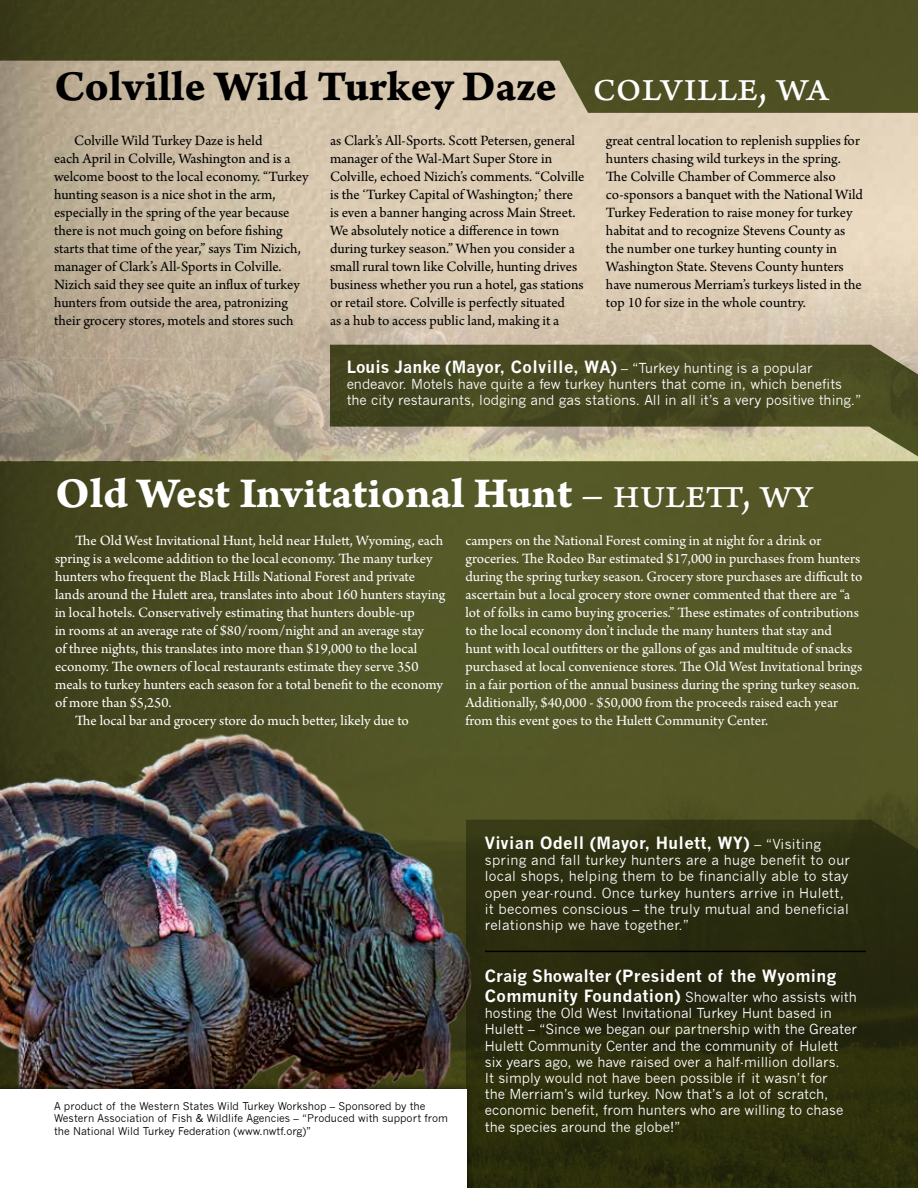
<style>
.page{position:relative;width:918px;height:1188px;background:#fff}
.page>*{position:absolute;margin:0;border:0;box-sizing:border-box;transform-origin:0 0}
.t1{font:45px "Arno Pro Bold Caption";color:#000}
.t2{font:45px "Arno Pro Bold Caption";letter-spacing:-.005em;color:#fff}
.t3{font:700 16.5px "News Gothic";letter-spacing:.02em;color:#fff}
.t4{font:15px/18px "Arno Pro";letter-spacing:-.005em;color:#fff}
.t5{font:15px/18px "Arno Pro";letter-spacing:-.005em;color:#000}
.t6{font:13.5px/16.2px "News Gothic";color:#fff}
.t7{font:13.5px/16.2px "News Gothic";letter-spacing:.02em;color:#fff}
.t8{font:10.5px/12.6px "News Gothic";color:#000}
.s1{font-family:"Arno Pro";color:#fff}
.s2{font-weight:400;font-size:13.5px}
.s3{font-family:"Arno Pro"}
.s4{font-weight:700;font-size:16.5px}
</style>
<div class="page">
<div style="left:0;top:461px;width:918px;height:727px;background:linear-gradient(to right,#44461f,#5a5d2a)"></div>
<svg style="left:570px;top:820px;width:348px;height:368px;background:#2a2c0d"></svg>
<img style="left:0;top:237px;width:918px;height:224px">
<svg style="left:0;top:0;width:918px;height:113px;background:#706c46"></svg>
<hr style="left:485px;top:951px;width:381px;height:1px;background:#000">
<img style="left:0;top:702px;width:570px;height:486px">
<div style="left:0;top:1082px;width:475px;height:106px;background:#000;opacity:.75"></div>
<div style="left:0;top:1090px;width:466px;height:98px;background:#fff"></div>
<svg style="left:330px;top:345px;width:588px;height:111px;background:#6a6943"></svg>
<h1 class="t1" style="left:54px;top:59px;width:777px">Colville Wild Turkey Daze <span class="s1">colville, wa</span></h1>
<p class="t5" style="left:54px;top:133px;width:257px;text-indent:20px">Colville Wild Turkey Daze is held<br>each April in Colville, Washington and is a welcome boost to the local economy. “Turkey hunting season is a nice shot in the arm, especially in the spring of the year because there is not much going on before fishing starts that time of the year,” says Tim Nizich, manager of Clark’s All-Sports in Colville.<br>Nizich said they see quite an influx of turkey hunters from outside the area, patronizing their grocery stores, motels and stores such</p>
<p class="t5" style="left:330px;top:133px;width:256px">as Clark’s All-Sports. Scott Petersen, general manager of the Wal-Mart Super Store in Colville, echoed Nizich’s comments. “Colville is the ‘Turkey Capital of Washington;’ there is even a banner hanging across Main Street.<br>We absolutely notice a difference in town during turkey season.” When you consider a small rural town like Colville, hunting drives business whether you run a hotel, gas stations or retail store. Colville is perfectly situated<br>as a hub to access public land, making it a</p>
<p class="t5" style="left:606px;top:133px;width:259px">great central location to replenish supplies for hunters chasing wild turkeys in the spring.<br>The Colville Chamber of Commerce also co-sponsors a banquet with the National Wild Turkey Federation to raise money for turkey habitat and to recognize Stevens County as the number one turkey hunting county in Washington State. Stevens County hunters have numerous Merriam’s turkeys listed in the top 10 for size in the whole country.</p>
<p class="t3" style="left:347px;top:357px;width:467px">Louis Janke (Mayor, Colville, WA) <span class="s2">– “Turkey hunting is a popular</span></p>
<p class="t6" style="left:347px;top:376px;width:516px">endeavor. Motels have quite a few turkey hunters that come in, which benefits the city restaurants, lodging and gas stations. All in all it’s a very positive thing.”</p>
<h1 class="t2" style="left:55px;top:466px;width:760px">Old West Invitational Hunt <span class="s3">– hulett, wy</span></h1>
<p class="t4" style="left:465px;top:533px;width:399px">campers on the National Forest coming in at night for a drink or groceries. The Rodeo Bar estimated $17,000 in purchases from hunters during the spring turkey season. Grocery store purchases are difficult to ascertain but a local grocery store owner commented that there are “a lot of folks in camo buying groceries.” These estimates of contributions to the local economy don’t include the many hunters that stay and<br>hunt with local outfitters or the gallons of gas and multitude of snacks purchased at local convenience stores. The Old West Invitational brings in a fair portion of the annual business during the spring turkey season.<br>Additionally, $40,000 - $50,000 from the proceeds raised each year from this event goes to the Hulett Community Center.</p>
<p class="t4" style="left:75px;top:533px;width:369px">The Old West Invitational Hunt, held near Hulett, Wyoming, each</p>
<p class="t4" style="left:55px;top:551px;width:379px">spring is a welcome addition to the local economy. The many turkey</p>
<p class="t4" style="left:55px;top:569px;width:362px">hunters who frequent the Black Hills National Forest and private</p>
<p class="t4" style="left:55px;top:587px;width:392px">lands around the Hulett area, translates into about 160 hunters staying</p>
<p class="t4" style="left:55px;top:605px;width:361px">in local hotels. Conservatively estimating that hunters double-up</p>
<p class="t4" style="left:55px;top:623px;width:371px">in rooms at an average rate of $80/room/night and an average stay</p>
<p class="t4" style="left:55px;top:641px;width:364px">of three nights, this translates into more than $19,000 to the local</p>
<p class="t4" style="left:55px;top:659px;width:365px">economy. The owners of local restaurants estimate they serve 350</p>
<p class="t4" style="left:55px;top:677px;width:390px">meals to turkey hunters each season for a total benefit to the economy</p>
<p class="t4" style="left:55px;top:695px;width:118px">of more than $5,250.</p>
<p class="t4" style="left:75px;top:713px;width:335px">The local bar and grocery store do much better, likely due to</p>
<p class="t8" style="left:54px;top:1100px;width:396px">A product of the Western States Wild Turkey Workshop – Sponsored by the<br>Western Association of Fish &amp; Wildlife Agencies – “Produced with support from the National Wild Turkey Federation (www.nwtf.org)”</p>
<p class="t3" style="left:485px;top:833px;width:338px">Vivian Odell (Mayor, Hulett, WY) <span class="s2">– “Visiting</span></p>
<p class="t7" style="left:485px;top:852px;width:367px">spring and fall turkey hunters are a huge benefit to our local shops, helping them to be financially able to stay open year-round. Once turkey hunters arrive in Hulett, it becomes conscious – the truly mutual and beneficial relationship we have together.”</p>
<p class="t3" style="left:485px;top:966px;width:353px">Craig Showalter (President of the Wyoming</p>
<p class="t6" style="left:485px;top:989px;width:374px"><span class="s4">Community Foundation)</span> Showalter who assists with hosting the Old West Invitational Turkey Hunt based in Hulett – “Since we began our partnership with the Greater Hulett Community Center and the community of Hulett six years ago, we have raised over a half-million dollars.<br>It simply would not have been possible if it wasn’t for<br>the Merriam’s wild turkey. Now that’s a lot of scratch, economic benefit, from hunters who are willing to chase the species around the globe!”</p>
</div>
